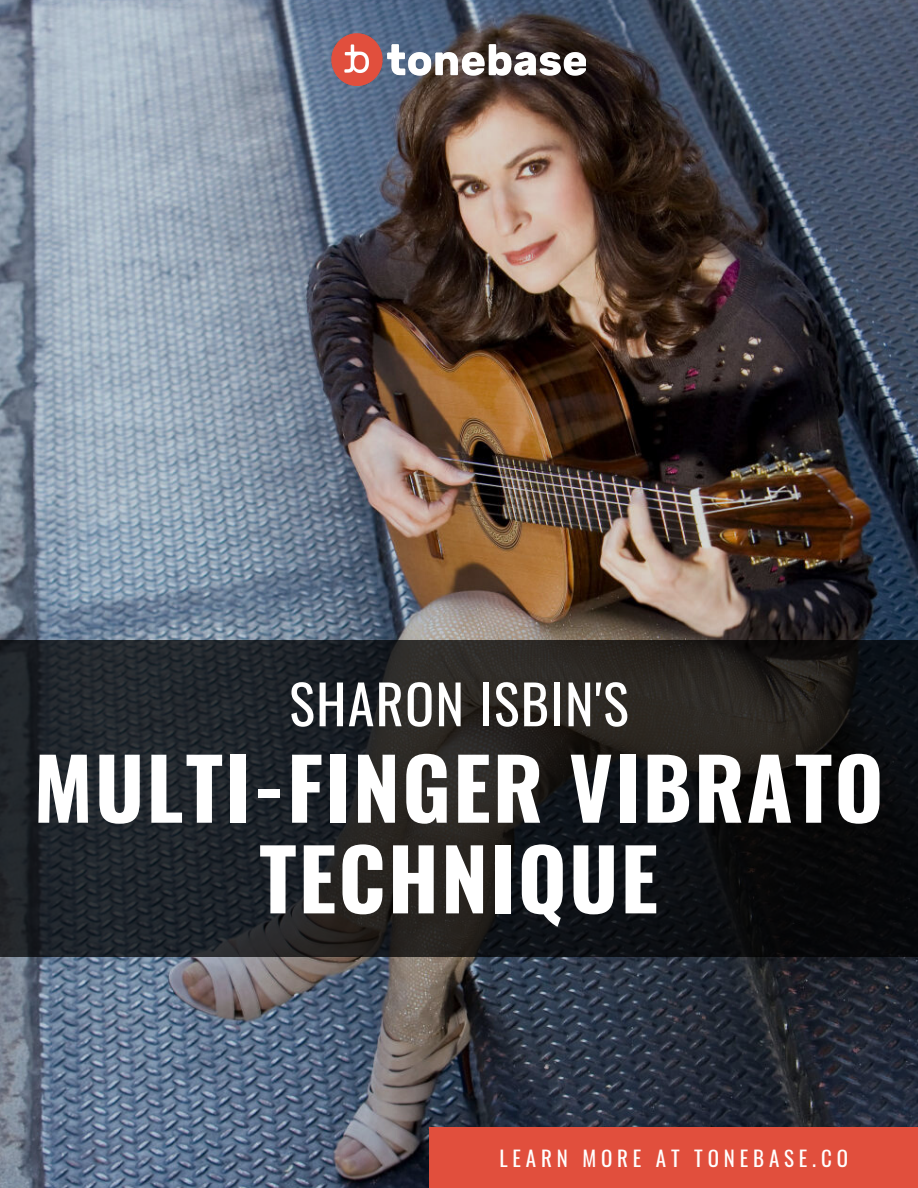
<style>
.page{position:relative;width:918px;height:1188px;background:#fff}
.page>*{position:absolute;margin:0;border:0;box-sizing:border-box;transform-origin:0 0}
.t1{font:700 84px/90.6px "Oswald";letter-spacing:.025em;color:#fff;text-align:center}
.t2{font:54px "Oswald";letter-spacing:.025em;color:#fff}
.t3{font:21px "Oswald";letter-spacing:.23em;color:#fff}
</style>
<div class="page">
<img style="left:0;top:0;width:918px;height:1188px">
<svg style="left:0;top:641px;width:918px;height:316px;background:#1b1d1f"></svg>
<div style="left:429px;top:1127px;width:489px;height:61px;background:#e14f3d"></div>
<img style="left:332px;top:33px;width:254px;height:52px">
<p class="t2" style="left:289px;top:662px;width:341px">SHARON ISBIN'S</p>
<p class="t1" style="left:34px;top:739px;width:851px">MULTI-FINGER VIBRATO<br>TECHNIQUE</p>
<p class="t3" style="left:499px;top:1142px;width:350px">LEARN MORE AT TONEBASE.CO</p>
</div>
